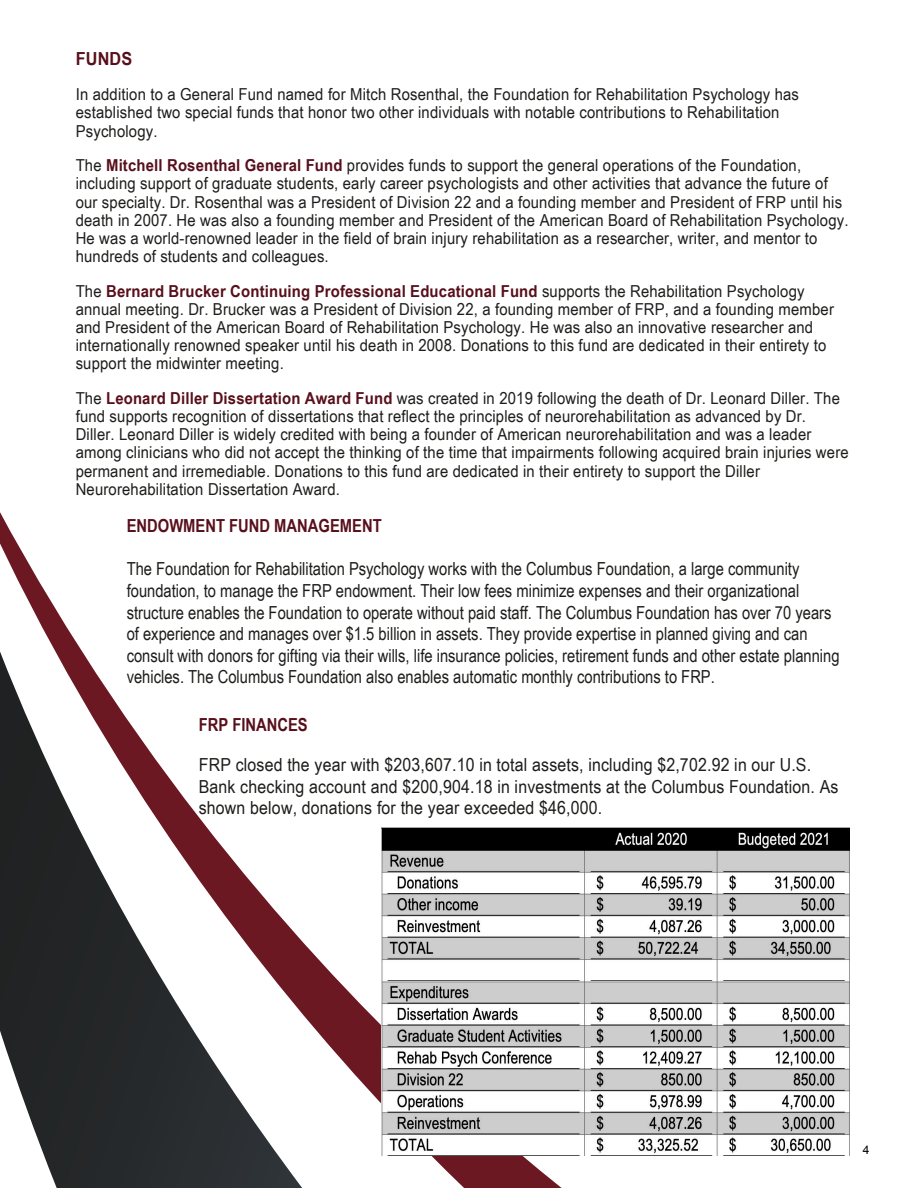
<style>
.page{position:relative;width:918px;height:1188px;background:#fff}
.page>*{position:absolute;margin:0;border:0;box-sizing:border-box;transform-origin:0 0}
.t1{font:18px/21.6px "Arial Narrow";color:#1d1d1b}
.t2{font:18px/39.6px "Arial Narrow";color:#1d1d1b;scale:1.08 1}
.t3{font:700 18px "Arial Narrow";color:#580f1b}
.t4{font:700 18px "Arial Narrow";color:#580f1b;scale:1.1 1}
.t5{font:16.5px/18.1px "Arial Narrow";letter-spacing:.01em;color:#1d1d1b;scale:1.1 1}
.t6{font:12px "Arial";color:#000}
.s1{font-weight:700;color:#580f1b}
</style>
<div class="page">
<svg style="left:0;top:512px;width:673px;height:676px"></svg>
<img style="left:381px;top:828px;width:469px;height:328px">
<p class="t4" style="left:76px;top:45px;width:53px">FUNDS</p>
<p class="t5" style="left:76px;top:85px;width:659px">In addition to a General Fund named for Mitch Rosenthal, the Foundation for Rehabilitation Psychology has established two special funds that honor two other individuals with notable contributions to Rehabilitation<br>Psychology.</p>
<p class="t5" style="left:76px;top:156px;width:704px">The <span class="s1">Mitchell Rosenthal General Fund</span> provides funds to support the general operations of the Foundation, including support of graduate students, early career psychologists and other activities that advance the future of our specialty. Dr. Rosenthal was a President of Division 22 and a founding member and President of FRP until his death in 2007. He was also a founding member and President of the American Board of Rehabilitation Psychology.<br>He was a world-renowned leader in the field of brain injury rehabilitation as a researcher, writer, and mentor to hundreds of students and colleagues.</p>
<p class="t5" style="left:76px;top:281px;width:691px">The <span class="s1">Bernard Brucker Continuing Professional Educational Fund</span> supports the Rehabilitation Psychology annual meeting. Dr. Brucker was a President of Division 22, a founding member of FRP, and a founding member and President of the American Board of Rehabilitation Psychology. He was also an innovative researcher and internationally renowned speaker until his death in 2008. Donations to this fund are dedicated in their entirety to support the midwinter meeting.</p>
<p class="t5" style="left:76px;top:388px;width:704px">The <span class="s1">Leonard Diller Dissertation Award Fund</span> was created in 2019 following the death of Dr. Leonard Diller. The fund supports recognition of dissertations that reflect the principles of neurorehabilitation as advanced by Dr.<br>Diller. Leonard Diller is widely credited with being a founder of American neurorehabilitation and was a leader among clinicians who did not accept the thinking of the time that impairments following acquired brain injuries were permanent and irremediable. Donations to this fund are dedicated in their entirety to support the Diller Neurorehabilitation Dissertation Award.</p>
<p class="t3" style="left:127px;top:512px;width:256px">ENDOWMENT FUND MANAGEMENT</p>
<p class="t1" style="left:127px;top:558px;width:714px">The Foundation for Rehabilitation Psychology works with the Columbus Foundation, a large community foundation, to manage the FRP endowment. Their low fees minimize expenses and their organizational structure enables the Foundation to operate without paid staff. The Columbus Foundation has over 70 years of experience and manages over $1.5 billion in assets. They provide expertise in planned giving and can consult with donors for gifting via their wills, life insurance policies, retirement funds and other estate planning vehicles. The Columbus Foundation also enables automatic monthly contributions to FRP.</p>
<p class="t2" style="left:199px;top:705px;width:569px"><span class="s1">FRP FINANCES<br></span>FRP closed the year with $203,607.10 in total assets, including $2,702.92 in our U.S.</p>
<p class="t2" style="left:199px;top:775px;width:594px;line-height:21.6px">Bank checking account and $200,904.18 in investments at the Columbus Foundation. As shown below, donations for the year exceeded $46,000.</p>
<p class="t6" style="left:863px;top:1142px;width:8px">4</p>
</div>
